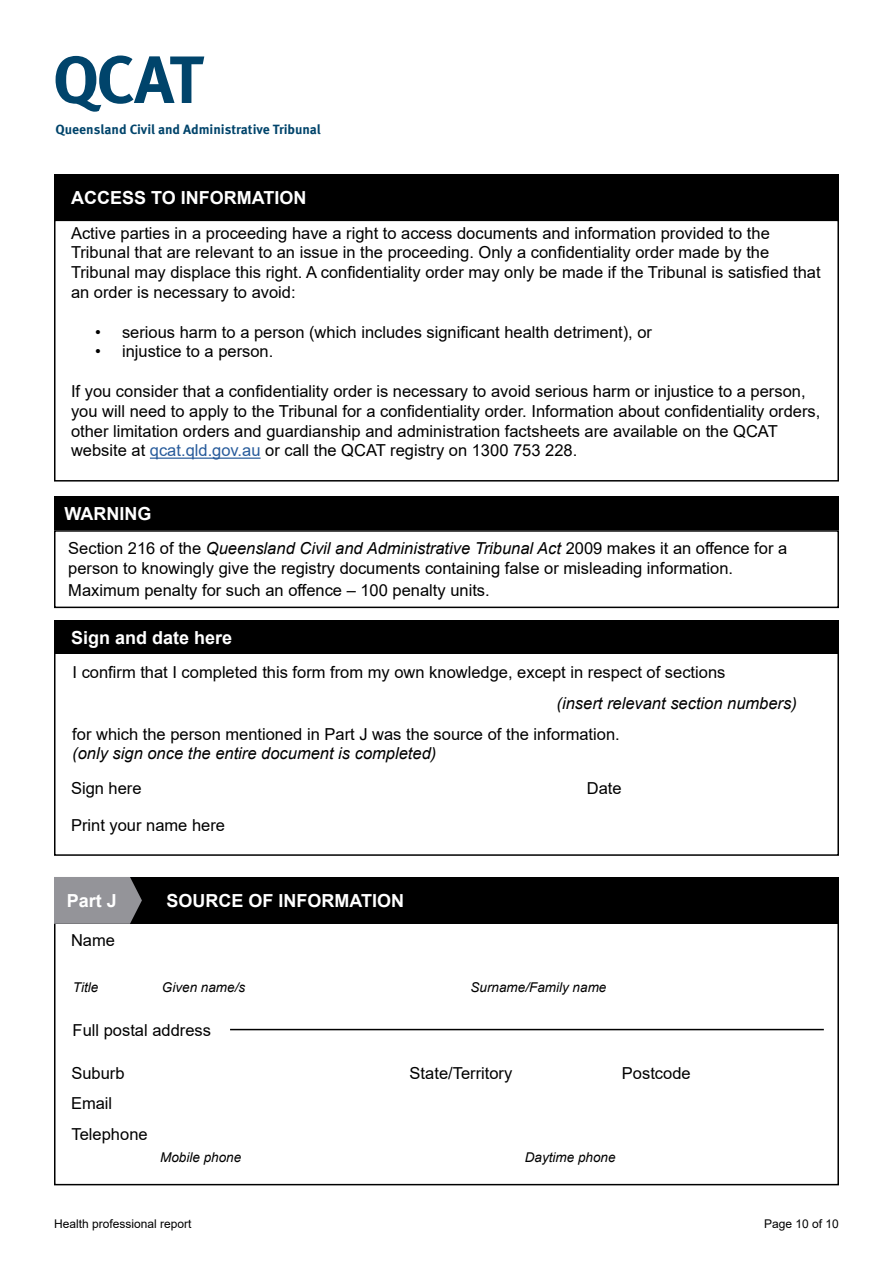
<style>
.page{position:relative;width:893px;height:1263px;background:#fff}
.page>*{position:absolute;margin:0;border:0;box-sizing:border-box;transform-origin:0 0}
.t1{font:700 18px "Arial";color:#fff}
.t2{font:16.5px/19.8px "Arial";color:#000}
.t3{font:italic 16.5px "Arial";color:#000}
.t4{font:italic 13.5px "Arial";color:#000}
.t5{font:700 13.35px "Meta OT";letter-spacing:-.005em;color:#00446b}
.t6{font:12px "Arial";color:#000}
.s1{color:#275b9b}
.s2{font-style:italic}
</style>
<div class="page">
<svg style="left:56px;top:55px;width:148px;height:57px"></svg>
<div style="left:54px;top:922px;width:785px;height:263px;border:2px solid #000"></div>
<div style="left:54px;top:497px;width:785px;height:33px;background:#000"></div>
<div style="left:54px;top:530px;width:785px;height:78px;border:2px solid #000"></div>
<div style="left:54px;top:620px;width:785px;height:34px;background:#000"></div>
<div style="left:54px;top:652px;width:785px;height:204px;border:2px solid #000"></div>
<div style="left:54px;top:220px;width:785px;height:261px;border:2px solid #000"></div>
<hr style="left:150px;top:457px;width:111px;height:2px;background:#275b9b">
<div style="left:54px;top:174px;width:785px;height:47px;background:#000"></div>
<div style="left:55px;top:877px;width:784px;height:47px;background:#000"></div>
<svg style="left:54px;top:877px;width:88px;height:47px;background:#89898d"></svg>
<hr style="left:230px;top:1029px;width:594px;height:1px;background:#000">
<p class="t5" style="left:56px;top:121px;width:267px">Queensland Civil and Administrative Tribunal</p>
<p class="t1" style="left:71px;top:185px;width:237px">ACCESS TO INFORMATION</p>
<p class="t2" style="left:71px;top:223px;width:751px">Active parties in a proceeding have a right to access documents and information provided to the Tribunal that are relevant to an issue in the proceeding. Only a confidentiality order made by the Tribunal may displace this right. A confidentiality order may only be made if the Tribunal is satisfied that an order is necessary to avoid:</p>
<p class="t2" style="left:95px;top:322px;width:559px">• serious harm to a person (which includes significant health detriment), or</p>
<p class="t2" style="left:95px;top:342px;width:180px">• injustice to a person.</p>
<p class="t2" style="left:71px;top:381px;width:751px">If you consider that a confidentiality order is necessary to avoid serious harm or injustice to a person, you will need to apply to the Tribunal for a confidentiality order. Information about confidentiality orders, other limitation orders and guardianship and administration factsheets are available on the QCAT website at <span class="s1">qcat.qld.gov.au</span> or call the QCAT registry on 1300 753 228.</p>
<p class="t1" style="left:65px;top:501px;width:88px">WARNING</p>
<p class="t2" style="left:68px;top:539px;width:720px">Section 216 of the <span class="s2">Queensland Civil and Administrative Tribunal Act</span> 2009 makes it an offence for a person to knowingly give the registry documents containing false or misleading information.</p>
<p class="t2" style="left:68px;top:580px;width:423px">Maximum penalty for such an offence – 100 penalty units.</p>
<p class="t1" style="left:71px;top:625px;width:163px">Sign and date here</p>
<p class="t2" style="left:73px;top:662px;width:654px">I confirm that I completed this form from my own knowledge, except in respect of sections</p>
<p class="t3" style="left:557px;top:693px;width:242px">(insert relevant section numbers)</p>
<p class="t2" style="left:72px;top:724px;width:549px">for which the person mentioned in Part J was the source of the information.</p>
<p class="t3" style="left:72px;top:743px;width:366px">(only sign once the entire document is completed)</p>
<p class="t2" style="left:71px;top:778px;width:72px">Sign here</p>
<p class="t2" style="left:71px;top:815px;width:156px">Print your name here</p>
<p class="t1" style="left:166px;top:888px;width:239px">SOURCE OF INFORMATION</p>
<p class="t1" style="left:69px;top:888px;width:201px">2. Health care provider</p>
<p class="t1" style="left:67px;top:888px;width:52px">Part J</p>
<p class="t2" style="left:71px;top:930px;width:46px">Name</p>
<p class="t4" style="left:73px;top:978px;width:27px">Title</p>
<p class="t4" style="left:162px;top:978px;width:85px">Given name/s</p>
<p class="t2" style="left:73px;top:1020px;width:140px">Full postal address</p>
<p class="t2" style="left:587px;top:778px;width:36px">Date</p>
<p class="t4" style="left:471px;top:978px;width:137px">Surname/Family name</p>
<p class="t2" style="left:71px;top:1063px;width:55px">Suburb</p>
<p class="t2" style="left:410px;top:1063px;width:104px">State/Territory</p>
<p class="t2" style="left:622px;top:1063px;width:70px">Postcode</p>
<p class="t2" style="left:71px;top:1093px;width:43px">Email</p>
<p class="t2" style="left:72px;top:1124px;width:78px">Telephone</p>
<p class="t4" style="left:160px;top:1148px;width:83px">Mobile phone</p>
<p class="t4" style="left:525px;top:1148px;width:92px">Daytime phone</p>
<p class="t6" style="left:54px;top:1215px;width:139px">Health professional report</p>
<p class="t6" style="left:764px;top:1215px;width:76px">Page 10 of 10</p>
</div>
